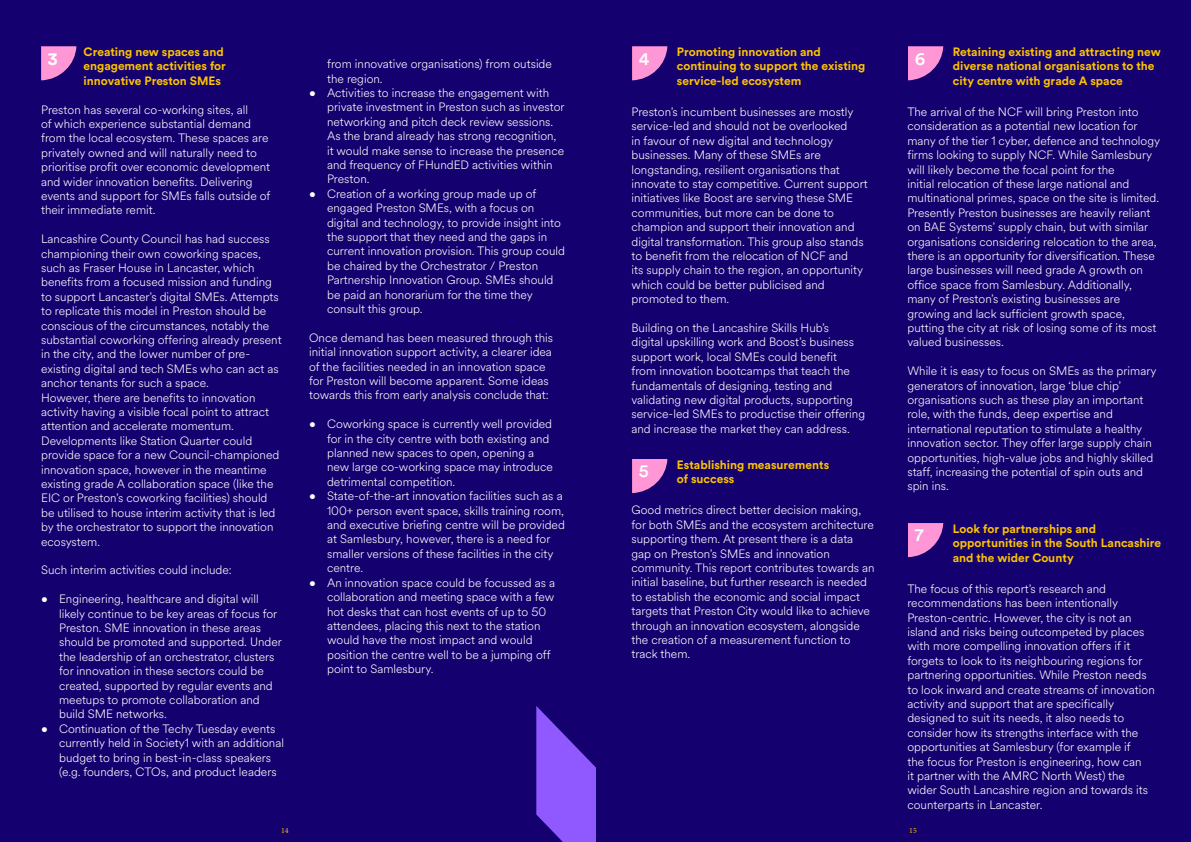
<style>
.page{position:relative;width:1191px;height:842px;background:#14006e}
.page>*{position:absolute;margin:0;border:0;box-sizing:border-box;transform-origin:0 0}
.t1{font:500 18px "Circular Std";color:#fff}
.t2{font:700 18px "Circular Std";color:#fff}
.t3{font:300 12px/14.4px "Circular Spotify Text";color:#fff}
.t4{font:700 12px/14.4px "Circular Std";color:#ffc400}
.t5{font:8px "Minion Pro";color:#ffc400}
</style>
<div class="page">
<svg style="left:41px;top:46px;width:35px;height:34px"></svg>
<svg style="left:632px;top:46px;width:35px;height:34px"></svg>
<svg style="left:632px;top:459px;width:35px;height:34px"></svg>
<svg style="left:908px;top:523px;width:35px;height:34px"></svg>
<svg style="left:908px;top:46px;width:35px;height:34px"></svg>
<svg style="left:536px;top:706px;width:60px;height:136px"></svg>
<p class="t4" style="left:84px;top:44px;width:144px">Creating new spaces and engagement activities for innovative Preston SMEs</p>
<p class="t3" style="left:41px;top:102px;width:231px">Preston has several co-working sites, all<br>of which experience substantial demand from the local ecosystem. These spaces are privately owned and will naturally need to prioritise profit over economic development and wider innovation benefits. Delivering events and support for SMEs falls outside of their immediate remit.</p>
<p class="t3" style="left:41px;top:232px;width:242px">Lancashire County Council has had success championing their own coworking spaces, such as Fraser House in Lancaster, which benefits from a focused mission and funding to support Lancaster’s digital SMEs. Attempts to replicate this model in Preston should be conscious of the circumstances, notably the substantial coworking offering already present in the city, and the lower number of pre&shy;existing digital and tech SMEs who can act as anchor tenants for such a space.<br>However, there are benefits to innovation activity having a visible focal point to attract attention and accelerate momentum.<br>Developments like Station Quarter could provide space for a new Council-championed innovation space, however in the meantime existing grade A collaboration space (like the EIC or Preston’s coworking facilities) should be utilised to house interim activity that is led by the orchestrator to support the innovation ecosystem.</p>
<p class="t3" style="left:41px;top:563px;width:192px">Such interim activities could include:</p>
<p class="t3" style="left:59px;top:592px;width:224px;text-indent:-18px">• Engineering, healthcare and digital will likely continue to be key areas of focus for Preston. SME innovation in these areas should be promoted and supported. Under the leadership of an orchestrator, clusters for innovation in these sectors could be created, supported by regular events and meetups to promote collaboration and build SME networks.</p>
<p class="t3" style="left:59px;top:722px;width:226px;text-indent:-18px">• Continuation of the Techy Tuesday events currently held in Society1 with an additional budget to bring in best-in-class speakers (e.g. founders, CTOs, and product leaders</p>
<p class="t4" style="left:677px;top:44px;width:190px">Promoting innovation and continuing to support the existing service-led ecosystem</p>
<p class="t3" style="left:631px;top:105px;width:238px">Preston’s incumbent businesses are mostly service-led and should not be overlooked<br>in favour of new digital and technology businesses. Many of these SMEs are longstanding, resilient organisations that innovate to stay competitive. Current support initiatives like Boost are serving these SME communities, but more can be done to champion and support their innovation and digital transformation. This group also stands to benefit from the relocation of NCF and<br>its supply chain to the region, an opportunity which could be better publicised and promoted to them.</p>
<p class="t3" style="left:631px;top:321px;width:235px">Building on the Lancashire Skills Hub’s<br>digital upskilling work and Boost’s business support work, local SMEs could benefit<br>from innovation bootcamps that teach the fundamentals of designing, testing and validating new digital products, supporting service-led SMEs to productise their offering and increase the market they can address.</p>
<p class="t4" style="left:677px;top:457px;width:154px">Establishing measurements of success</p>
<p class="t3" style="left:631px;top:503px;width:245px">Good metrics direct better decision making, for both SMEs and the ecosystem architecture supporting them. At present there is a data gap on Preston’s SMEs and innovation community. This report contributes towards an initial baseline, but further research is needed to establish the economic and social impact targets that Preston City would like to achieve through an innovation ecosystem, alongside the creation of a measurement function to track them.</p>
<h1 class="t2" style="left:48px;top:47px;width:11px">3</h1>
<h1 class="t1" style="left:639px;top:47px;width:12px">4</h1>
<p class="t3" style="left:327px;top:57px;width:226px">from innovative organisations) from outside the region.</p>
<p class="t3" style="left:327px;top:86px;width:239px;text-indent:-18px">• Activities to increase the engagement with private investment in Preston such as investor networking and pitch deck review sessions.<br>As the brand already has strong recognition, it would make sense to increase the presence and frequency of FHundED activities within Preston.</p>
<p class="t3" style="left:327px;top:187px;width:239px;text-indent:-18px">• Creation of a working group made up of engaged Preston SMEs, with a focus on digital and technology, to provide insight into the support that they need and the gaps in current innovation provision. This group could be chaired by the Orchestrator / Preston Partnership Innovation Group. SMEs should be paid an honorarium for the time they consult this group.</p>
<p class="t3" style="left:309px;top:331px;width:246px">Once demand has been measured through this initial innovation support activity, a clearer idea of the facilities needed in an innovation space for Preston will become apparent. Some ideas towards this from early analysis conclude that:</p>
<p class="t3" style="left:327px;top:417px;width:227px;text-indent:-18px">• Coworking space is currently well provided for in the city centre with both existing and planned new spaces to open, opening a new large co-working space may introduce detrimental competition.</p>
<p class="t3" style="left:327px;top:489px;width:239px;text-indent:-18px">• State-of-the-art innovation facilities such as a 100+ person event space, skills training room, and executive briefing centre will be provided at Samlesbury, however, there is a need for smaller versions of these facilities in the city centre.</p>
<p class="t3" style="left:327px;top:575px;width:229px;text-indent:-18px">• An innovation space could be focussed as a collaboration and meeting space with a few hot desks that can host events of up to 50 attendees, placing this next to the station would have the most impact and would position the centre well to be a jumping off point to Samlesbury.</p>
<h1 class="t1" style="left:639px;top:460px;width:11px">5</h1>
<p class="t4" style="left:952px;top:44px;width:209px">Retaining existing and attracting new diverse national organisations to the city centre with grade A space</p>
<p class="t3" style="left:907px;top:105px;width:254px">The arrival of the NCF will bring Preston into consideration as a potential new location for many of the tier 1 cyber, defence and technology firms looking to supply NCF. While Samlesbury will likely become the focal point for the<br>initial relocation of these large national and multinational primes, space on the site is limited.<br>Presently Preston businesses are heavily reliant on BAE Systems’ supply chain, but with similar organisations considering relocation to the area, there is an opportunity for diversification. These large businesses will need grade A growth on office space from Samlesbury. Additionally, many of Preston’s existing businesses are growing and lack sufficient growth space, putting the city at risk of losing some of its most valued businesses.</p>
<p class="t3" style="left:907px;top:364px;width:250px">While it is easy to focus on SMEs as the primary generators of innovation, large ‘blue chip’ organisations such as these play an important role, with the funds, deep expertise and international reputation to stimulate a healthy innovation sector. They offer large supply chain opportunities, high-value jobs and highly skilled staff, increasing the potential of spin outs and spin ins.</p>
<h1 class="t1" style="left:914px;top:47px;width:12px">6</h1>
<p class="t4" style="left:952px;top:521px;width:210px">Look for partnerships and opportunities in the South Lancashire and the wider County</p>
<p class="t3" style="left:907px;top:582px;width:249px">The focus of this report’s research and recommendations has been intentionally Preston-centric. However, the city is not an island and risks being outcompeted by places with more compelling innovation offers if it forgets to look to its neighbouring regions for partnering opportunities. While Preston needs to look inward and create streams of innovation activity and support that are specifically designed to suit its needs, it also needs to consider how its strengths interface with the opportunities at Samlesbury (for example if<br>the focus for Preston is engineering, how can<br>it partner with the AMRC North West) the wider South Lancashire region and towards its counterparts in Lancaster.</p>
<h1 class="t1" style="left:914px;top:524px;width:10px">7</h1>
<p class="t5" style="left:281px;top:825px;width:9px">14</p>
<p class="t5" style="left:909px;top:825px;width:9px">15</p>
</div>
